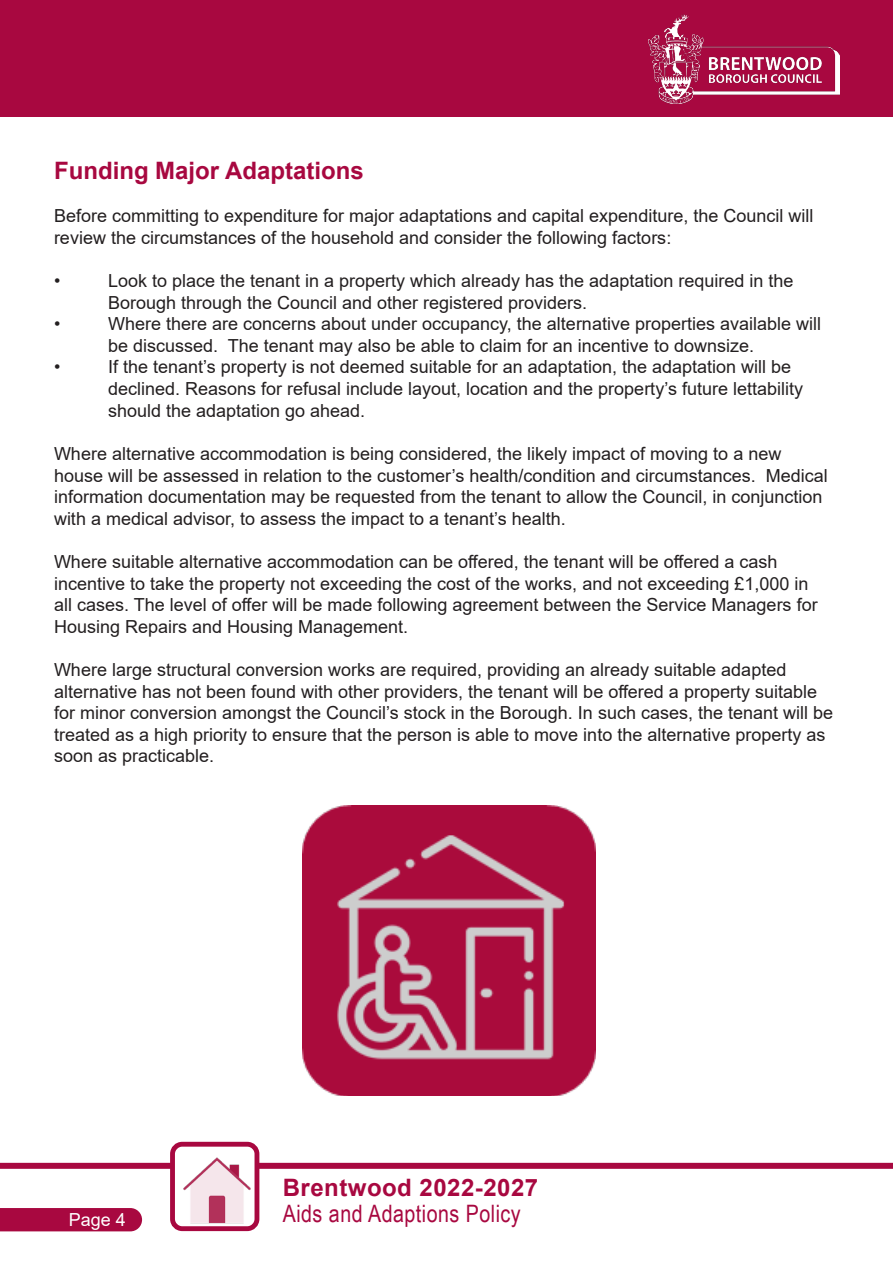
<style>
.page{position:relative;width:893px;height:1263px;background:#fff}
.page>*{position:absolute;margin:0;border:0;box-sizing:border-box;transform-origin:0 0}
.t1{font:700 24px "Arial";color:#a80840}
.t2{font:24px "Arial Narrow";letter-spacing:.02em;color:#a80840}
.t3{font:700 24px "Arial";letter-spacing:.02em;color:#a80840}
.t4{font:18px/21.6px "Arial";color:#231f20}
.t5{font:18px "Arial";color:#fff}
</style>
<div class="page">
<div style="left:0;top:0;width:893px;height:116px;background:#a80840"></div>
<img style="left:649px;top:15px;width:190px;height:88px">
<div style="left:0;top:1208px;width:142px;height:23px;background:#a80840"></div>
<div style="left:0;top:1163px;width:893px;height:6px;background:#a80840"></div>
<div style="left:173px;top:1144px;width:84px;height:85px;background:#fff;border-radius:10px"></div>
<img style="left:183px;top:1157px;width:70px;height:68px">
<div style="left:170px;top:1142px;width:89px;height:89px;border:5px solid #a80840;border-radius:10px"></div>
<img style="left:303px;top:806px;width:292px;height:290px">
<p class="t1" style="left:54px;top:154px;width:311px">Funding Major Adaptations</p>
<p class="t4" style="left:54px;top:205px;width:761px">Before committing to expenditure for major adaptations and capital expenditure, the Council will review the circumstances of the household and consider the following factors:</p>
<p class="t4" style="left:54px;top:270px;width:8px">•</p>
<p class="t4" style="left:108px;top:270px;width:687px">Look to place the tenant in a property which already has the adaptation required in the<br>Borough through the Council and other registered providers.</p>
<p class="t4" style="left:54px;top:313px;width:8px">•</p>
<p class="t4" style="left:108px;top:313px;width:715px">Where there are concerns about under occupancy, the alternative properties available will be discussed. The tenant may also be able to claim for an incentive to downsize.</p>
<p class="t4" style="left:54px;top:356px;width:8px">•</p>
<p class="t4" style="left:108px;top:356px;width:697px">If the tenant’s property is not deemed suitable for an adaptation, the adaptation will be declined. Reasons for refusal include layout, location and the property’s future lettability should the adaptation go ahead.</p>
<p class="t4" style="left:54px;top:443px;width:775px">Where alternative accommodation is being considered, the likely impact of moving to a new house will be assessed in relation to the customer’s health/condition and circumstances. Medical information documentation may be requested from the tenant to allow the Council, in conjunction with a medical advisor, to assess the impact to a tenant’s health.</p>
<p class="t4" style="left:54px;top:551px;width:765px">Where suitable alternative accommodation can be offered, the tenant will be offered a cash incentive to take the property not exceeding the cost of the works, and not exceeding £1,000 in all cases. The level of offer will be made following agreement between the Service Managers for Housing Repairs and Housing Management.</p>
<p class="t4" style="left:54px;top:659px;width:781px">Where large structural conversion works are required, providing an already suitable adapted alternative has not been found with other providers, the tenant will be offered a property suitable for minor conversion amongst the Council’s stock in the Borough. In such cases, the tenant will be treated as a high priority to ensure that the person is able to move into the alternative property as soon as practicable.</p>
<p class="t5" style="left:69px;top:1207px;width:59px">Page 4</p>
<p class="t3" style="left:283px;top:1171px;width:257px">Brentwood 2022-2027</p>
<p class="t2" style="left:283px;top:1196px;width:239px">Aids and Adaptions Policy</p>
</div>
